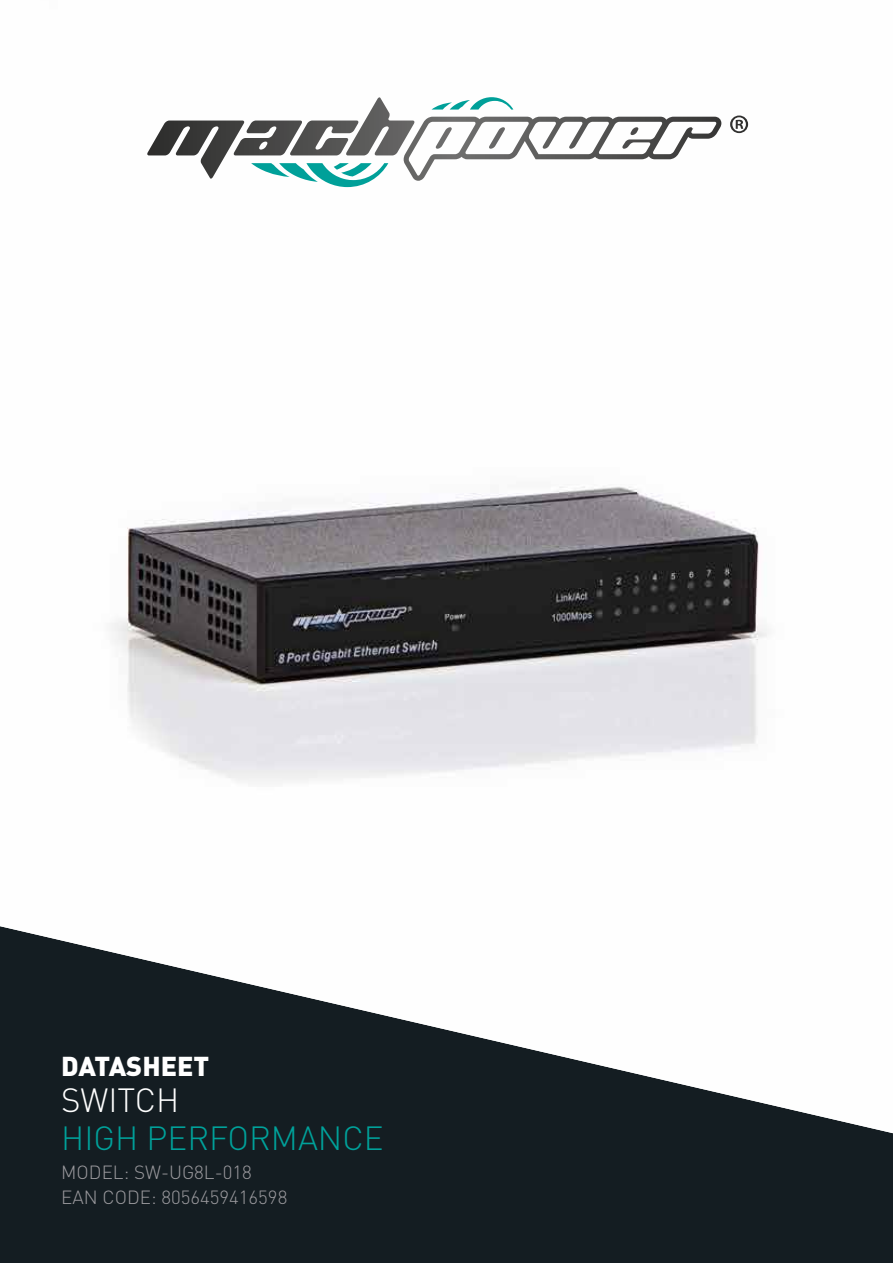
<style>
.page{position:relative;width:893px;height:1263px;background:#fff}
.page>*{position:absolute;margin:0;border:0;box-sizing:border-box;transform-origin:0 0}
.t1{font:300 33.15px "DIN";color:#00a19a}
.t2{font:300 33.15px "DIN";color:#fff}
.t3{font:900 27px "DIN";color:#fff}
.t4{font:300 18.9px/24.9px "DIN";color:#9c9b9f}
</style>
<div class="page">
<div style="left:0;top:1133px;width:893px;height:130px;background:#141d22"></div>
<img style="left:0;top:120px;width:891px;height:1013px">
<svg style="left:251px;top:97px;width:497px;height:90px"></svg>
<h2 class="t3" style="left:61px;top:1048px;width:150px">DATASHEET</h2>
<h1 class="t2" style="left:61px;top:1080px;width:120px">SWITCH</h1>
<h1 class="t1" style="left:61px;top:1118px;width:324px">HIGH PERFORMANCE</h1>
<p class="t4" style="left:61px;top:1160px;width:228px">MODEL: SW-UG8L-018<br>EAN CODE: 8056459416598</p>
</div>
